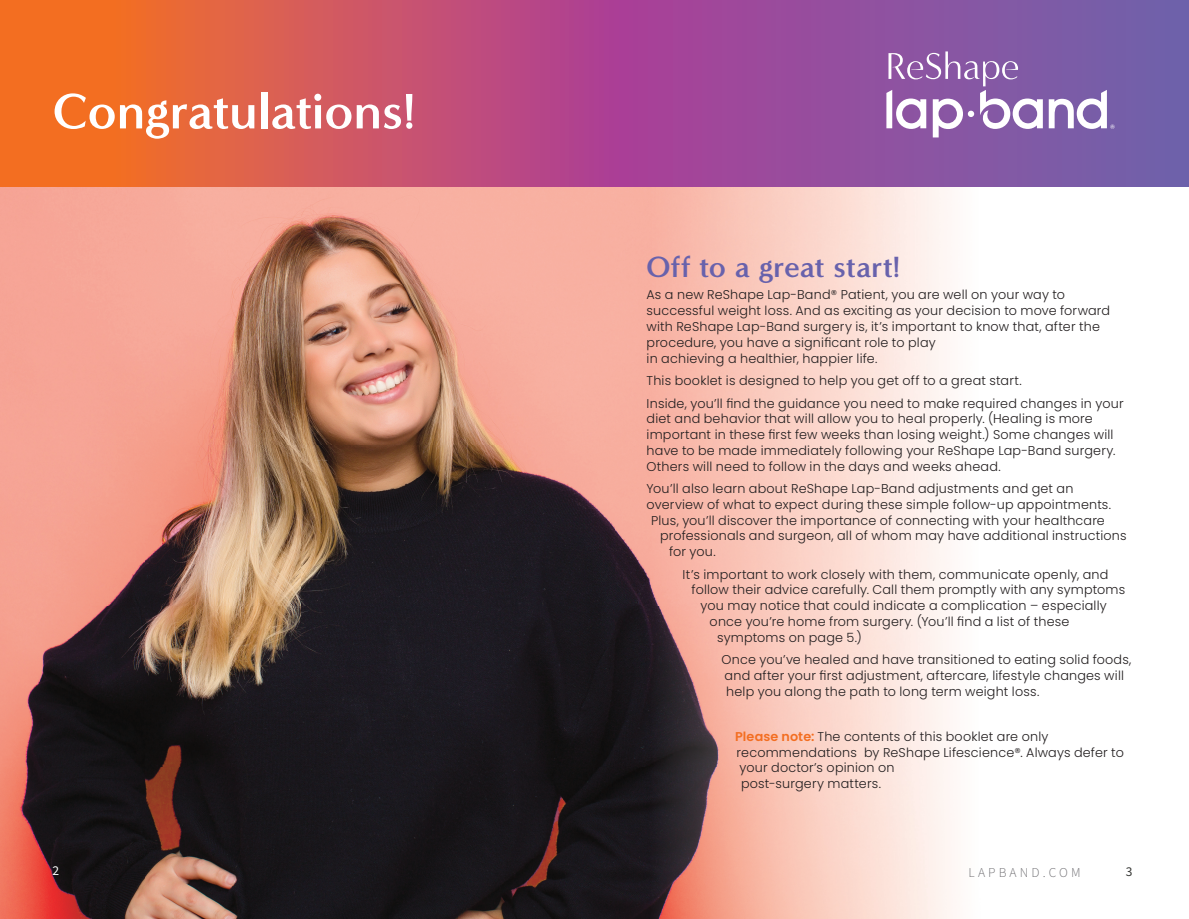
<style>
.page{position:relative;width:1189px;height:919px;background:#fff}
.page>*{position:absolute;margin:0;border:0;box-sizing:border-box;transform-origin:0 0}
.t1{font:700 51px "Minerva Modern";letter-spacing:-.015em;color:#fff}
.t2{font:700 30px "Minerva Modern";letter-spacing:-.01em;color:#6862ac}
.t3{font:300 13.5px "Source Sans Pro";letter-spacing:.23em;color:#6e6d71}
.t4{font:13.5px "Source Sans Pro";color:#fff}
.t5{font:13.5px "Source Sans Pro";color:#373835}
.t6{font:300 12.75px/15.8px "Poppins";letter-spacing:.015em;color:#231f20}
.s1{font-weight:600;color:#f36e21}
</style>
<div class="page">
<img style="left:0;top:186px;width:981px;height:732px">
<svg style="left:0;top:0;width:1189px;height:186px;background:#b75676"></svg>
<svg style="left:886px;top:51px;width:228px;height:86px"></svg>
<h1 class="t1" style="left:53px;top:81px;width:365px">Congratulations!</h1>
<h2 class="t2" style="left:647px;top:249px;width:256px">Off to a great start!</h2>
<p class="t6" style="left:647px;top:287px;width:465px">As a new ReShape Lap-Band® Patient, you are well on your way to successful weight loss. And as exciting as your decision to move forward with ReShape Lap-Band surgery is, it’s important to know that, after the procedure, you have a significant role to play<br>in achieving a healthier, happier life.</p>
<p class="t6" style="left:647px;top:369px;width:478px;line-height:22.5px">This booklet is designed to help you get off to a great start.<br>Inside, you’ll find the guidance you need to make required changes in your</p>
<p class="t6" style="left:647px;top:411px;width:470px">diet and behavior that will allow you to heal properly. (Healing is more important in these first few weeks than losing weight.) Some changes will have to be made immediately following your ReShape Lap-Band surgery.<br>Others will need to follow in the days and weeks ahead.</p>
<p class="t6" style="left:647px;top:480px;width:428px">You’ll also learn about ReShape Lap-Band adjustments and get an</p>
<p class="t6" style="left:647px;top:496px;width:466px">overview of what to expect during these simple follow-up appointments.</p>
<p class="t6" style="left:651px;top:512px;width:455px">Plus, you’ll discover the importance of connecting with your healthcare</p>
<p class="t6" style="left:660px;top:528px;width:468px">professionals and surgeon, all of whom may have additional instructions</p>
<p class="t6" style="left:669px;top:543px;width:48px">for you.</p>
<p class="t6" style="left:683px;top:566px;width:427px">It’s important to work closely with them, communicate openly, and</p>
<p class="t6" style="left:692px;top:582px;width:435px">follow their advice carefully. Call them promptly with any symptoms</p>
<p class="t6" style="left:701px;top:597px;width:408px">you may notice that could indicate a complication – especially</p>
<p class="t6" style="left:710px;top:613px;width:361px">once you’re home from surgery. (You’ll find a list of these</p>
<p class="t6" style="left:717px;top:629px;width:146px">symptoms on page 5.)</p>
<p class="t6" style="left:722px;top:651px;width:411px">Once you’ve healed and have transitioned to eating solid foods, and after your first adjustment, aftercare, lifestyle changes will help you along the path to long term weight loss.</p>
<p class="t6" style="left:735px;top:728px;width:315px"><span class="s1">Please note:</span> The contents of this booklet are only</p>
<p class="t6" style="left:737px;top:744px;width:389px">recommendations by ReShape Lifescience®. Always defer to</p>
<p class="t6" style="left:740px;top:759px;width:156px">your doctor’s opinion on</p>
<p class="t6" style="left:741px;top:775px;width:141px">post-surgery matters.</p>
<p class="t4" style="left:53px;top:861px;width:8px">2</p>
<p class="t3" style="left:968px;top:863px;width:114px">LAPBAND.COM</p>
<p class="t5" style="left:1126px;top:862px;width:8px">3</p>
</div>
